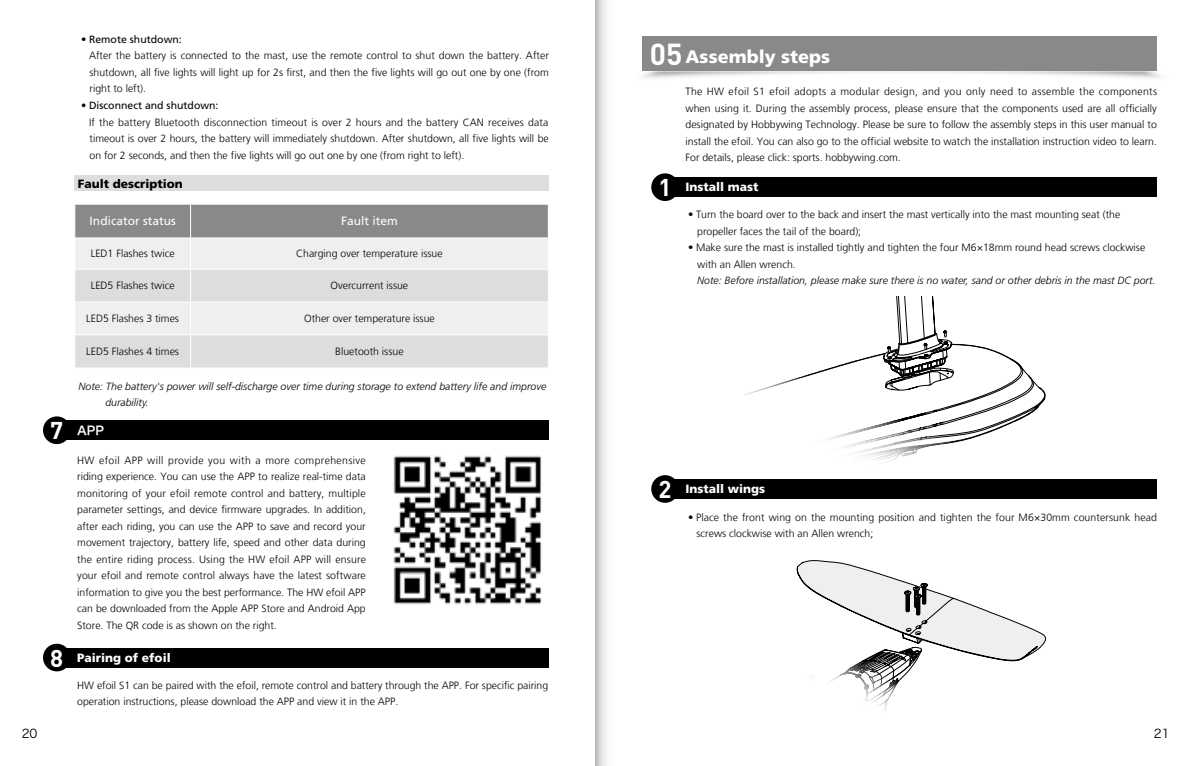
<style>
.page{position:relative;width:1191px;height:766px;background:#fff}
.page>*{position:absolute;margin:0;border:0;box-sizing:border-box;transform-origin:0 0}
.t1{font:700 24px "DIN";color:#fff}
.t2{font:900 18px "Frutiger";color:#fff}
.t3{font:900 12px "Frutiger";color:#fff}
.t4{font:12px "Frutiger";color:#fff}
.t5{font:900 12px "Frutiger";color:#000}
.t6{font:12px "Hiragino Sans GB W3";color:#000}
.t7{font:12px "Hiragino Sans GB W6";color:#fff}
.t8{font:300 10.5px/16.5px "Frutiger LT";color:#000;text-align:justify}
.t9{font:italic 300 10.5px/16.5px "Frutiger";color:#000}
.t10{font:10.5px "Frutiger";color:#000}
.s1{font-family:"Frutiger LT";font-weight:300}
.s2{font-weight:300}
.s3{font-family:"DIN";font-weight:700;font-size:30px}
</style>
<div class="page">
<div style="left:75px;top:205px;width:473px;height:32px;background:#898989"></div>
<div style="left:75px;top:239px;width:473px;height:95px;background:#efefef"></div>
<div style="left:75px;top:270px;width:473px;height:31px;background:#dcdddd"></div>
<div style="left:75px;top:335px;width:473px;height:32px;background:#dcdddd"></div>
<hr style="left:190px;top:204px;width:1px;height:33px;background:#fff">
<hr style="left:190px;top:238px;width:1px;height:31px;background:#fff">
<hr style="left:74px;top:269px;width:116px;height:1px;background:#fff">
<hr style="left:190px;top:269px;width:359px;height:1px;background:#fff">
<hr style="left:190px;top:269px;width:1px;height:32px;background:#fff">
<hr style="left:74px;top:301px;width:116px;height:1px;background:#fff">
<hr style="left:190px;top:301px;width:359px;height:1px;background:#fff">
<hr style="left:190px;top:302px;width:1px;height:32px;background:#fff">
<hr style="left:190px;top:335px;width:1px;height:32px;background:#fff">
<div style="left:57px;top:420px;width:492px;height:19px;background:#000"></div>
<div style="left:43px;top:416px;width:28px;height:28px;background:#000;border-radius:50%"></div>
<div style="left:57px;top:647px;width:492px;height:20px;background:#000"></div>
<div style="left:43px;top:643px;width:28px;height:28px;background:#000;border-radius:50%"></div>
<img style="left:393px;top:455px;width:149px;height:150px">
<div style="left:642px;top:37px;width:515px;height:34px;background:#898989"></div>
<div style="left:665px;top:177px;width:492px;height:20px;background:#000"></div>
<div style="left:651px;top:173px;width:28px;height:28px;background:#000;border-radius:50%"></div>
<div style="left:665px;top:479px;width:492px;height:19px;background:#000"></div>
<div style="left:651px;top:475px;width:28px;height:27px;background:#000;border-radius:50%"></div>
<div style="left:74px;top:175px;width:475px;height:16px;background:#dcdddd"></div>
<svg style="left:744px;top:296px;width:301px;height:168px"></svg>
<svg style="left:796px;top:560px;width:250px;height:150px"></svg>
<svg style="left:595px;top:0;width:11px;height:765px"></svg>
<h1 class="t1" style="left:50px;top:415px;width:15px">7</h1>
<h1 class="t1" style="left:50px;top:642px;width:15px">8</h1>
<p class="t10" style="left:81px;top:33px;width:102px"><span class="s1">•</span> Remote shutdown:</p>
<p class="t8" style="left:89px;top:48px;width:461px">After the battery is connected to the mast, use the remote control to shut down the battery. After shutdown, all five lights will light up for 2s first, and then the five lights will go out one by one (from right to left).</p>
<p class="t10" style="left:81px;top:99px;width:139px"><span class="s2">•</span> Disconnect and shutdown:</p>
<p class="t8" style="left:89px;top:114px;width:461px">If the battery Bluetooth disconnection timeout is over 2 hours and the battery CAN receives data timeout is over 2 hours, the battery will immediately shutdown. After shutdown, all five lights will be on for 2 seconds, and then the five lights will go out one by one (from right to left).</p>
<p class="t5" style="left:78px;top:176px;width:107px">Fault description</p>
<p class="t4" style="left:90px;top:214px;width:88px">Indicator status</p>
<p class="t4" style="left:341px;top:214px;width:58px">Fault item</p>
<p class="t8" style="left:91px;top:245px;width:85px">LED1 Flashes twice</p>
<p class="t8" style="left:296px;top:245px;width:148px">Charging over temperature issue</p>
<p class="t8" style="left:91px;top:277px;width:85px">LED5 Flashes twice</p>
<p class="t8" style="left:331px;top:277px;width:79px">Overcurrent issue</p>
<p class="t8" style="left:86px;top:310px;width:94px">LED5 Flashes 3 times</p>
<p class="t8" style="left:304px;top:310px;width:132px">Other over temperature issue</p>
<p class="t8" style="left:86px;top:343px;width:94px">LED5 Flashes 4 times</p>
<p class="t8" style="left:335px;top:343px;width:70px">Bluetooth issue</p>
<p class="t9" style="left:105px;top:378px;width:442px;text-indent:-27px">Note: The battery's power will self-discharge over time during storage to extend battery life and improve durability.</p>
<p class="t7" style="left:77px;top:422px;width:28px">APP</p>
<p class="t8" style="left:77px;top:452px;width:290px">HW efoil APP will provide you with a more comprehensive riding experience. You can use the APP to realize real-time data monitoring of your efoil remote control and battery, multiple parameter settings, and device firmware upgrades. In addition, after each riding, you can use the APP to save and record your movement trajectory, battery life, speed and other data during the entire riding process. Using the HW efoil APP will ensure your efoil and remote control always have the latest software information to give you the best performance. The HW efoil APP can be downloaded from the Apple APP Store and Android App Store. The QR code is as shown on the right.</p>
<p class="t3" style="left:77px;top:650px;width:95px">Pairing of efoil</p>
<p class="t8" style="left:77px;top:676px;width:472px">HW efoil S1 can be paired with the efoil, remote control and battery through the APP. For specific pairing operation instructions, please download the APP and view it in the APP.</p>
<h2 class="t2" style="left:650px;top:46px;width:182px"><span class="s3">05</span> Assembly steps</h2>
<p class="t8" style="left:685px;top:84px;width:473px">The HW efoil S1 efoil adopts a modular design, and you only need to assemble the components when using it. During the assembly process, please ensure that the components used are all officially designated by Hobbywing Technology. Please be sure to follow the assembly steps in this user manual to install the efoil. You can also go to the official website to watch the installation instruction video to learn.<br>For details, please click: sports. hobbywing.com.</p>
<h1 class="t1" style="left:658px;top:172px;width:15px">1</h1>
<p class="t3" style="left:685px;top:180px;width:75px">Install mast</p>
<p class="t8" style="left:697px;top:206px;width:424px;text-indent:-9px">• Turn the board over to the back and insert the mast vertically into the mast mounting seat (the propeller faces the tail of the board);</p>
<p class="t8" style="left:697px;top:239px;width:449px;text-indent:-9px">• Make sure the mast is installed tightly and tighten the four M6×18mm round head screws clockwise with an Allen wrench.</p>
<p class="t9" style="left:697px;top:272px;width:460px">Note: Before installation, please make sure there is no water, sand or other debris in the mast DC port.</p>
<h1 class="t1" style="left:658px;top:473px;width:15px">2</h1>
<p class="t3" style="left:685px;top:481px;width:81px">Install wings</p>
<p class="t8" style="left:696px;top:509px;width:462px;text-indent:-8px">• Place the front wing on the mounting position and tighten the four M6×30mm countersunk head screws clockwise with an Allen wrench;</p>
<p class="t6" style="left:22px;top:726px;width:17px">20</p>
<p class="t6" style="left:1154px;top:726px;width:17px">21</p>
</div>
